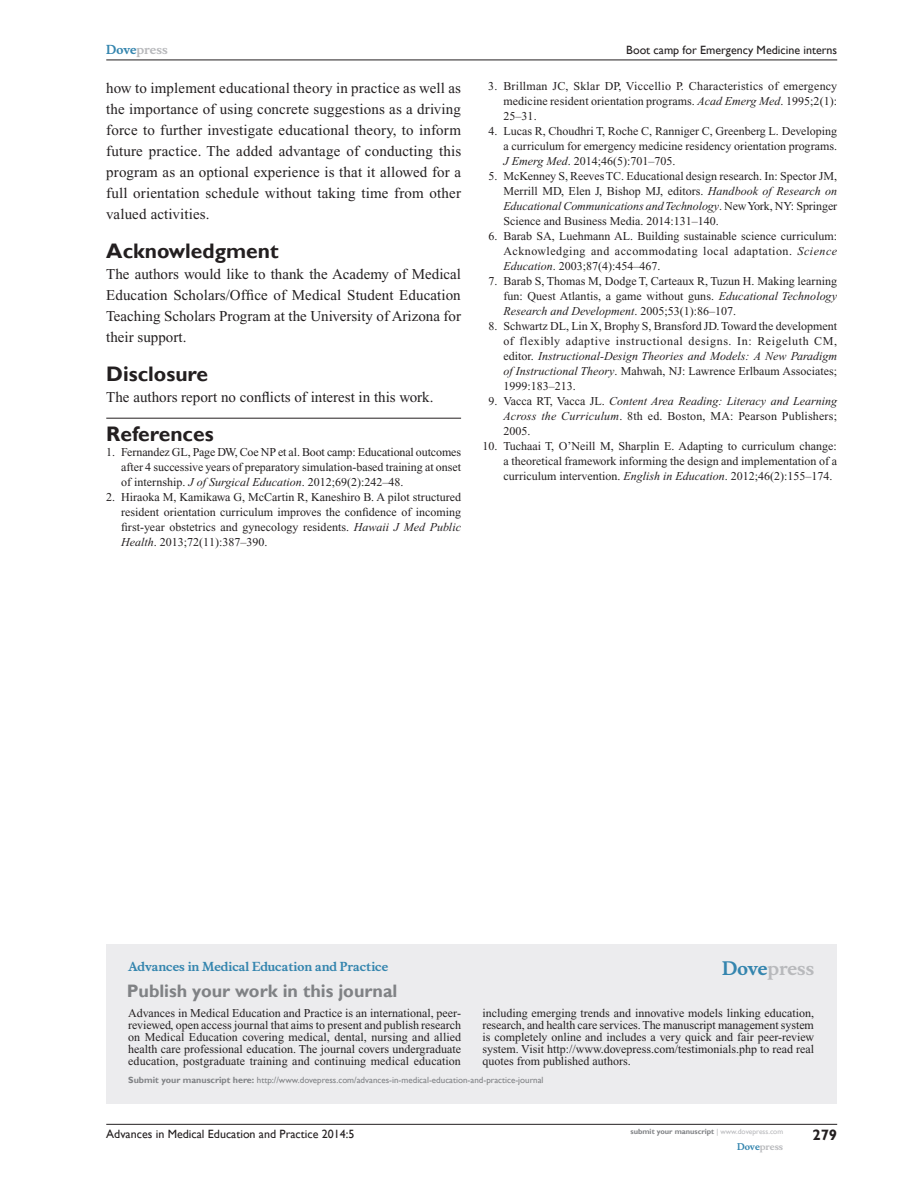
<style>
.page{position:relative;width:918px;height:1188px;background:#fff}
.page>*{position:absolute;margin:0;border:0;box-sizing:border-box;transform-origin:0 0}
.RefH{font:700 21px "Gill Sans";color:#231f20}
.PromBx-H1{font:700 18px "Gill Sans";color:#808285}
.PromBx-Brand{font:700 18px "Musee";color:#b8b9bc}
.TxF{font:15px/21px "Times New Roman";color:#231f20;text-align:justify}
.t1{font:700 15px "Gill Sans";color:#231f20}
.RefNL2{font:12px/15px "Times New Roman";color:#231f20;text-align:justify}
.PromBx-Tx{font:12px/12px "Times New Roman";color:#231f20;text-align:justify}
.RefNL1{font:12px/15px "Times New Roman";color:#231f20;text-align:justify}
.t2{font:12px "Gill Sans";color:#231f20}
.PromBx-JrnlName{font:700 12px "Musee";color:#3485ae}
.t3{font:700 12px "Musee";color:#b8b9bc}
.PromBx-SubmitMssWebA{font:9px "Gill Sans";color:#808285}
.t4{font:700 9px "Musee";color:#b8b9bc}
.t5{font:700 7.5px "Gill Sans";color:#808285}
.s1{color:#3485ae}
.s2{font-style:italic}
.s3{font-weight:700}
.s4{font-weight:400;color:#b8b9bc}
</style>
<div class="page">
<div style="left:106px;top:944px;width:731px;height:159px;background:#ececee"></div>
<hr style="left:106px;top:1124px;width:731px;height:1px;background:#231f20">
<hr style="left:106px;top:60px;width:731px;height:1px;background:#231f20">
<hr style="left:106px;top:418px;width:355px;height:1px;background:#231f20">
<p class="t3" style="left:106px;top:43px;width:63px"><span class="s1">Dove</span>press</p>
<p class="TxF" style="left:106px;top:77px;width:356px">how to implement educational theory in practice as well as the importance of using concrete suggestions as a driving force to further investigate educational theory, to inform future practice. The added advantage of conducting this program as an optional experience is that it allowed for a full orientation schedule without taking time from other valued activities.</p>
<h1 class="RefH" style="left:106px;top:238px;width:174px">Acknowledgment</h1>
<p class="TxF" style="left:106px;top:264px;width:356px">The authors would like to thank the Academy of Medical Education Scholars/Office of Medical Student Education Teaching Scholars Program at the University of Arizona for their support.</p>
<h1 class="RefH" style="left:106px;top:361px;width:103px">Disclosure</h1>
<p class="TxF" style="left:106px;top:387px;width:329px">The authors report no conflicts of interest in this work.</p>
<p class="RefH" style="left:106px;top:421px;width:109px">References</p>
<p class="RefNL1" style="left:121px;top:445px;width:341px;text-indent:-15px">1. Fernandez GL, Page DW, Coe NP et al. Boot camp: Educational outcomes after 4 successive years of preparatory simulation-based training at onset of internship. <span class="s2">J of Surgical Education</span>. 2012;69(2):242–48.</p>
<p class="RefNL1" style="left:121px;top:490px;width:341px;text-indent:-15px">2. Hiraoka M, Kamikawa G, McCartin R, Kaneshiro B. A pilot structured resident orientation curriculum improves the confidence of incoming first-year obstetrics and gynecology residents. <span class="s2">Hawaii J Med Public Health</span>. 2013;72(11):387–390.</p>
<p class="t2" style="left:626px;top:43px;width:212px">Boot camp for Emergency Medicine interns</p>
<p class="RefNL2" style="left:503px;top:79px;width:335px;text-indent:-15px">3. Brillman JC, Sklar DP, Viccellio P. Characteristics of emergency medicine resident orientation programs. <span class="s2">Acad Emerg Med</span>. 1995;2(1):<br>25–31.</p>
<p class="RefNL2" style="left:503px;top:124px;width:335px;text-indent:-15px">4. Lucas R, Choudhri T, Roche C, Ranniger C, Greenberg L. Developing a curriculum for emergency medicine residency orientation programs.<br><span class="s2">J Emerg Med</span>. 2014;46(5):701–705.</p>
<p class="RefNL2" style="left:503px;top:169px;width:335px;text-indent:-15px">5. McKenney S, Reeves TC. Educational design research. In: Spector JM, Merrill MD, Elen J, Bishop MJ, editors. <span class="s2">Handbook of Research on Educational Communications and Technology</span>. New York, NY: Springer Science and Business Media. 2014:131–140.</p>
<p class="RefNL2" style="left:503px;top:229px;width:335px;text-indent:-15px">6. Barab SA, Luehmann AL. Building sustainable science curriculum:<br>Acknowledging and accommodating local adaptation. <span class="s2">Science Education</span>. 2003;87(4):454–467.</p>
<p class="RefNL2" style="left:503px;top:274px;width:335px;text-indent:-15px">7. Barab S, Thomas M, Dodge T, Carteaux R, Tuzun H. Making learning fun: Quest Atlantis, a game without guns. <span class="s2">Educational Technology Research and Development</span>. 2005;53(1):86–107.</p>
<p class="RefNL2" style="left:503px;top:319px;width:335px;text-indent:-15px">8. Schwartz DL, Lin X, Brophy S, Bransford JD. Toward the development of flexibly adaptive instructional designs. In: Reigeluth CM, editor. <span class="s2">Instructional-Design Theories and Models: A New Paradigm of Instructional Theory</span>. Mahwah, NJ: Lawrence Erlbaum Associates; 1999:183–213.</p>
<p class="RefNL2" style="left:503px;top:394px;width:335px;text-indent:-15px">9. Vacca RT, Vacca JL. <span class="s2">Content Area Reading: Literacy and Learning Across the Curriculum</span>. 8th ed. Boston, MA: Pearson Publishers; 2005.</p>
<p class="RefNL2" style="left:503px;top:439px;width:335px;text-indent:-21px">10. Tuchaai T, O’Neill M, Sharplin E. Adapting to curriculum change: a theoretical framework informing the design and implementation of a curriculum intervention. <span class="s2">English in Education</span>. 2012;46(2):155–174.</p>
<p class="PromBx-JrnlName" style="left:128px;top:959px;width:262px">Advances in Medical Education and Practice</p>
<p class="PromBx-H1" style="left:127px;top:980px;width:272px">Publish your work in this journal</p>
<p class="PromBx-Brand" style="left:722px;top:958px;width:94px"><span class="s1">Dove</span>press</p>
<p class="PromBx-Tx" style="left:128px;top:1007px;width:334px">Advances in Medical Education and Practice is an international, peer&shy;reviewed, open access journal that aims to present and publish research on Medical Education covering medical, dental, nursing and allied health care professional education. The journal covers undergraduate education, postgraduate training and continuing medical education</p>
<p class="PromBx-Tx" style="left:482px;top:1007px;width:333px">including emerging trends and innovative models linking education, research, and health care services. The manuscript management system is completely online and includes a very quick and fair peer-review system. Visit http://www.dovepress.com/testimonials.php to read real quotes from published authors.</p>
<p class="PromBx-SubmitMssWebA" style="left:128px;top:1075px;width:417px"><span class="s3">Submit your manuscript here:</span> http://www.dovepress.com/advances-in-medical-education-and-practice-journal</p>
<p class="t2" style="left:106px;top:1127px;width:250px">Advances in Medical Education and Practice 2014:5</p>
<p class="t5" style="left:631px;top:1127px;width:154px">submit your manuscript <span class="s4">| www.dovepress.com</span></p>
<p class="t4" style="left:737px;top:1141px;width:48px"><span class="s1">Dove</span>press</p>
<p class="t1" style="left:812px;top:1126px;width:26px">279</p>
</div>
